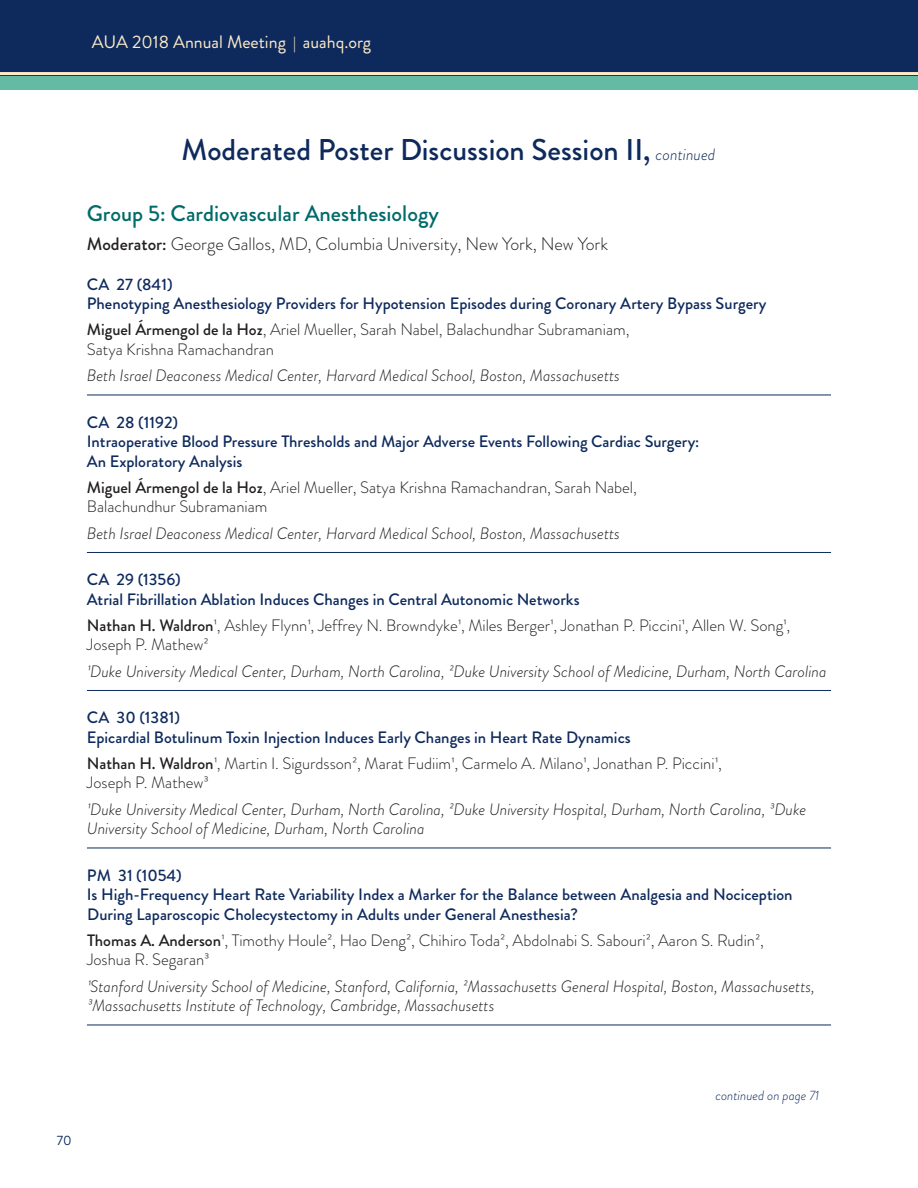
<style>
.page{position:relative;width:918px;height:1188px;background:#fff}
.page>*{position:absolute;margin:0;border:0;box-sizing:border-box;transform-origin:0 0}
.t1{font:500 30px "Brandon Grotesque";color:#0e2a5d}
.t2{font:500 22.5px "Brandon Grotesque";color:#006b6a}
.t3{font:300 18px "Brandon Grotesque";color:#231f20}
.t4{font:18px "Brandon Grotesque";color:#feecc8}
.t5{font:italic 300 16.5px/19.5px "Brandon Grotesque";color:#231f20}
.t6{font:500 16.5px/19.5px "Brandon Grotesque";color:#0e2a5d}
.t7{font:300 16.5px/19.5px "Brandon Grotesque";color:#231f20}
.t8{font:italic 300 13.5px "Brandon Grotesque";color:#0e2a5d}
.t9{font:13.5px "Brandon Grotesque";color:#0e2a5d}
.s1{font-size:15px}
.s2{font-weight:300;font-style:italic;font-size:16.5px}
.s3{font-weight:500}
</style>
<div class="page">
<div style="left:0;top:0;width:918px;height:90px;background:#63bba4"></div>
<div style="left:0;top:0;width:918px;height:75px;background:#0e2a5d"></div>
<hr style="left:0;top:72px;width:918px;height:3px;background:#feecc8">
<hr style="left:87px;top:395px;width:744px;height:1px;background:#0e2a5d">
<hr style="left:87px;top:552px;width:744px;height:1px;background:#0e2a5d">
<hr style="left:87px;top:690px;width:744px;height:1px;background:#0e2a5d">
<hr style="left:87px;top:848px;width:744px;height:1px;background:#0e2a5d">
<hr style="left:87px;top:1025px;width:744px;height:1px;background:#0e2a5d">
<p class="t4" style="left:92px;top:30px;width:281px">AUA 2018 Annual Meeting <span class="s1">|</span> auahq.org</p>
<h1 class="t1" style="left:182px;top:129px;width:535px">Moderated Poster Discussion Session II, <span class="s2">continued</span></h1>
<h2 class="t2" style="left:87px;top:198px;width:353px">Group 5: Cardiovascular Anesthesiology</h2>
<p class="t3" style="left:87px;top:231px;width:523px"><span class="s3">Moderator:</span> George Gallos, MD, Columbia University, New York, New York</p>
<p class="t6" style="left:87px;top:274px;width:681px">CA 27 (841)<br>Phenotyping Anesthesiology Providers for Hypotension Episodes during Coronary Artery Bypass Surgery</p>
<p class="t7" style="left:87px;top:320px;width:544px"><span class="s3">Miguel Ármengol de la Hoz</span>, Ariel Mueller, Sarah Nabel, Balachundhar Subramaniam,<br>Satya Krishna Ramachandran</p>
<p class="t5" style="left:87px;top:366px;width:534px">Beth Israel Deaconess Medical Center, Harvard Medical School, Boston, Massachusetts</p>
<p class="t6" style="left:87px;top:412px;width:614px">CA 28 (1192)<br>Intraoperative Blood Pressure Thresholds and Major Adverse Events Following Cardiac Surgery:<br>An Exploratory Analysis</p>
<p class="t7" style="left:87px;top:478px;width:552px"><span class="s3">Miguel Ármengol de la Hoz</span>, Ariel Mueller, Satya Krishna Ramachandran, Sarah Nabel,<br>Balachundhur Subramaniam</p>
<p class="t5" style="left:87px;top:523px;width:534px">Beth Israel Deaconess Medical Center, Harvard Medical School, Boston, Massachusetts</p>
<p class="t6" style="left:87px;top:570px;width:494px">CA 29 (1356)<br>Atrial Fibrillation Ablation Induces Changes in Central Autonomic Networks</p>
<p class="t7" style="left:87px;top:616px;width:705px"><span class="s3">Nathan H. Waldron</span>1, Ashley Flynn1, Jeffrey N. Browndyke1, Miles Berger1, Jonathan P. Piccini1, Allen W. Song1,<br>Joseph P. Mathew2</p>
<p class="t5" style="left:87px;top:661px;width:741px">1Duke University Medical Center, Durham, North Carolina, 2Duke University School of Medicine, Durham, North Carolina</p>
<p class="t6" style="left:87px;top:708px;width:545px">CA 30 (1381)<br>Epicardial Botulinum Toxin Injection Induces Early Changes in Heart Rate Dynamics</p>
<p class="t7" style="left:87px;top:754px;width:636px"><span class="s3">Nathan H. Waldron</span>1, Martin I. Sigurdsson2, Marat Fudiim1, Carmelo A. Milano1, Jonathan P. Piccini1,<br>Joseph P. Mathew3</p>
<p class="t5" style="left:87px;top:799px;width:721px">1Duke University Medical Center, Durham, North Carolina, 2Duke University Hospital, Durham, North Carolina, 3Duke<br>University School of Medicine, Durham, North Carolina</p>
<p class="t6" style="left:87px;top:865px;width:707px">PM 31 (1054)<br>Is High-Frequency Heart Rate Variability Index a Marker for the Balance between Analgesia and Nociception<br>During Laparoscopic Cholecystectomy in Adults under General Anesthesia?</p>
<p class="t7" style="left:87px;top:931px;width:678px"><span class="s3">Thomas A. Anderson</span>1, Timothy Houle2, Hao Deng2, Chihiro Toda2, Abdolnabi S. Sabouri2, Aaron S. Rudin2,<br>Joshua R. Segaran3</p>
<p class="t5" style="left:87px;top:976px;width:729px">1Stanford University School of Medicine, Stanford, California, 2Massachusetts General Hospital, Boston, Massachusetts,<br>3Massachusetts Institute of Technology, Cambridge, Massachusetts</p>
<p class="t9" style="left:57px;top:1131px;width:16px">70</p>
<p class="t8" style="left:715px;top:1086px;width:105px">continued on page 71</p>
</div>
